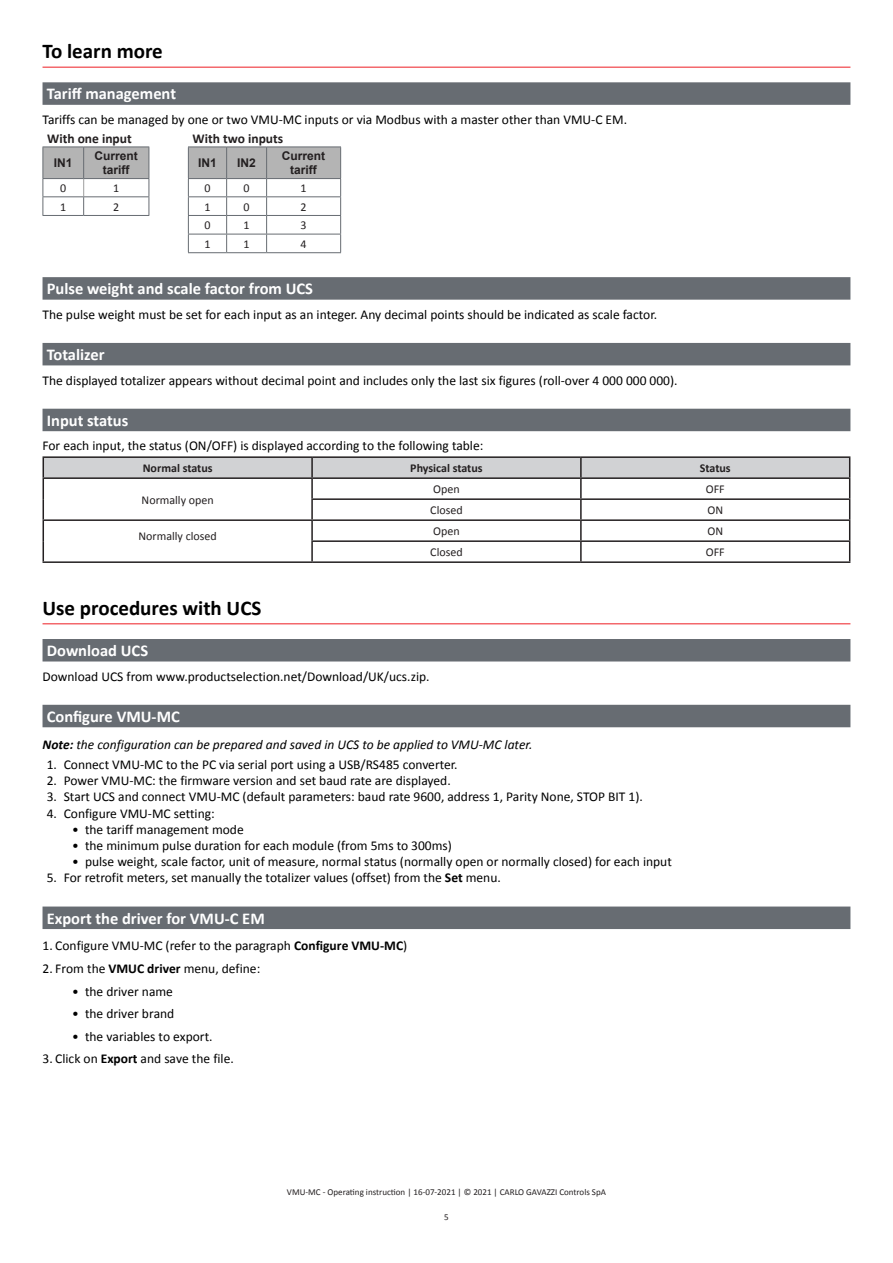
<style>
.page{position:relative;width:893px;height:1263px;background:#fff}
.page>*{position:absolute;margin:0;border:0;box-sizing:border-box;transform-origin:0 0}
.t1{font:700 21px "Calibri";color:#000}
.t2{font:700 16.5px "Calibri";color:#fff}
.t3{font:13.5px "Calibri";color:#000}
.p_Note{font:italic 13.5px "Calibri";color:#000}
.t4{font:700 13.5px "Calibri";color:#231f20}
.td_centerDati{font:12px "Calibri";color:#231f20}
.td_centratobold{font:700 12px/14.4px "Arial";color:#231f20;text-align:center}
.td_centerDati-2{font:700 12px "Calibri";color:#231f20}
.t5{font:9px "Calibri";color:#231f20}
.s1{font-weight:700}
</style>
<div class="page">
<hr style="left:43px;top:67px;width:807px;height:1px;background:#ee1d23">
<div style="left:43px;top:82px;width:807px;height:23px;background:#676c72"></div>
<div style="left:43px;top:277px;width:807px;height:23px;background:#676c72"></div>
<div style="left:43px;top:343px;width:807px;height:22px;background:#676c72"></div>
<div style="left:43px;top:409px;width:807px;height:22px;background:#676c72"></div>
<hr style="left:43px;top:623px;width:807px;height:1px;background:#ee1d23">
<div style="left:43px;top:639px;width:807px;height:22px;background:#676c72"></div>
<div style="left:43px;top:705px;width:807px;height:22px;background:#676c72"></div>
<div style="left:43px;top:906px;width:807px;height:23px;background:#676c72"></div>
<hr style="left:188px;top:252px;width:39px;height:1px;background:#676c72">
<hr style="left:227px;top:252px;width:40px;height:1px;background:#676c72">
<hr style="left:267px;top:252px;width:74px;height:1px;background:#676c72">
<svg style="left:43px;top:147px;width:298px;height:105px"></svg>
<hr style="left:43px;top:456px;width:269px;height:2px;background:#231f20">
<hr style="left:312px;top:456px;width:269px;height:2px;background:#231f20">
<hr style="left:581px;top:456px;width:269px;height:2px;background:#231f20">
<svg style="left:43px;top:457px;width:807px;height:104px"></svg>
<hr style="left:43px;top:561px;width:269px;height:2px;background:#231f20">
<hr style="left:312px;top:561px;width:269px;height:2px;background:#231f20">
<hr style="left:581px;top:561px;width:269px;height:2px;background:#231f20">
<p class="t1" style="left:43px;top:38px;width:122px">To learn more</p>
<p class="t2" style="left:47px;top:83px;width:131px">Tariff management</p>
<p class="t3" style="left:43px;top:111px;width:586px">Tariffs can be managed by one or two VMU-MC inputs or via Modbus with a master other than VMU-C EM.</p>
<p class="t4" style="left:47px;top:130px;width:86px">With one input</p>
<p class="t4" style="left:193px;top:130px;width:92px">With two inputs</p>
<p class="td_centratobold" style="left:54px;top:156px;width:20px">IN1</p>
<p class="td_centratobold" style="left:95px;top:149px;width:45px">Current tariff</p>
<p class="td_centratobold" style="left:198px;top:156px;width:20px">IN1</p>
<p class="td_centratobold" style="left:237px;top:156px;width:20px">IN2</p>
<p class="td_centratobold" style="left:282px;top:149px;width:45px">Current tariff</p>
<p class="td_centerDati" style="left:60px;top:180px;width:8px">0</p>
<p class="td_centerDati" style="left:113px;top:180px;width:8px">1</p>
<p class="td_centerDati" style="left:204px;top:180px;width:8px">0</p>
<p class="td_centerDati" style="left:244px;top:180px;width:8px">0</p>
<p class="td_centerDati" style="left:301px;top:180px;width:8px">1</p>
<p class="td_centerDati" style="left:60px;top:199px;width:8px">1</p>
<p class="td_centerDati" style="left:113px;top:199px;width:8px">2</p>
<p class="td_centerDati" style="left:204px;top:199px;width:8px">1</p>
<p class="td_centerDati" style="left:244px;top:199px;width:8px">0</p>
<p class="td_centerDati" style="left:301px;top:199px;width:8px">2</p>
<p class="td_centerDati" style="left:204px;top:218px;width:8px">0</p>
<p class="td_centerDati" style="left:244px;top:218px;width:8px">1</p>
<p class="td_centerDati" style="left:301px;top:218px;width:8px">3</p>
<p class="td_centerDati" style="left:204px;top:236px;width:8px">1</p>
<p class="td_centerDati" style="left:244px;top:236px;width:8px">1</p>
<p class="td_centerDati" style="left:301px;top:236px;width:8px">4</p>
<p class="t2" style="left:47px;top:278px;width:268px">Pulse weight and scale factor from UCS</p>
<p class="t3" style="left:43px;top:306px;width:616px">The pulse weight must be set for each input as an integer. Any decimal points should be indicated as scale factor.</p>
<p class="t2" style="left:47px;top:344px;width:59px">Totalizer</p>
<p class="t3" style="left:43px;top:372px;width:637px">The displayed totalizer appears without decimal point and includes only the last six figures (roll-over 4 000 000 000).</p>
<p class="t2" style="left:47px;top:410px;width:83px">Input status</p>
<p class="t3" style="left:43px;top:437px;width:442px">For each input, the status (ON/OFF) is displayed according to the following table:</p>
<p class="td_centerDati-2" style="left:143px;top:460px;width:71px">Normal status</p>
<p class="td_centerDati-2" style="left:410px;top:460px;width:74px">Physical status</p>
<p class="td_centerDati-2" style="left:700px;top:460px;width:32px">Status</p>
<p class="td_centerDati" style="left:142px;top:492px;width:74px">Normally open</p>
<p class="td_centerDati" style="left:433px;top:482px;width:28px">Open</p>
<p class="td_centerDati" style="left:706px;top:482px;width:20px">OFF</p>
<p class="td_centerDati" style="left:430px;top:503px;width:34px">Closed</p>
<p class="td_centerDati" style="left:707px;top:503px;width:17px">ON</p>
<p class="td_centerDati" style="left:138px;top:528px;width:80px">Normally closed</p>
<p class="td_centerDati" style="left:433px;top:524px;width:28px">Open</p>
<p class="td_centerDati" style="left:707px;top:524px;width:17px">ON</p>
<p class="td_centerDati" style="left:430px;top:545px;width:34px">Closed</p>
<p class="td_centerDati" style="left:706px;top:545px;width:20px">OFF</p>
<p class="t1" style="left:43px;top:594px;width:220px">Use procedures with UCS</p>
<p class="t2" style="left:47px;top:640px;width:103px">Download UCS</p>
<p class="t3" style="left:43px;top:668px;width:389px">Download UCS from www.productselection.net/Download/UK/ucs.zip.</p>
<p class="t2" style="left:47px;top:706px;width:135px">Configure VMU-MC</p>
<p class="p_Note" style="left:43px;top:735px;width:491px"><span class="s1">Note:</span> the configuration can be prepared and saved in UCS to be applied to VMU-MC later.</p>
<p class="t3" style="left:47px;top:756px;width:412px">1. Connect VMU-MC to the PC via serial port using a USB/RS485 converter.</p>
<p class="t3" style="left:47px;top:772px;width:405px">2. Power VMU-MC: the firmware version and set baud rate are displayed.</p>
<p class="t3" style="left:47px;top:788px;width:598px">3. Start UCS and connect VMU-MC (default parameters: baud rate 9600, address 1, Parity None, STOP BIT 1).</p>
<p class="t3" style="left:47px;top:805px;width:170px">4. Configure VMU-MC setting:</p>
<p class="t3" style="left:72px;top:821px;width:173px">• the tariff management mode</p>
<p class="t3" style="left:72px;top:837px;width:381px">• the minimum pulse duration for each module (from 5ms to 300ms)</p>
<p class="t3" style="left:72px;top:853px;width:601px">• pulse weight, scale factor, unit of measure, normal status (normally open or normally closed) for each input</p>
<p class="t3" style="left:47px;top:869px;width:456px">5. For retrofit meters, set manually the totalizer values (offset) from the <span class="s1">Set</span> menu.</p>
<p class="t2" style="left:47px;top:907px;width:219px">Export the driver for VMU-C EM</p>
<p class="t3" style="left:43px;top:937px;width:366px">1. Configure VMU-MC (refer to the paragraph <span class="s1">Configure VMU-MC</span>)</p>
<p class="t3" style="left:43px;top:960px;width:219px">2. From the <span class="s1">VMUC driver</span> menu, define:</p>
<p class="t3" style="left:72px;top:982px;width:102px">• the driver name</p>
<p class="t3" style="left:72px;top:1005px;width:104px">• the driver brand</p>
<p class="t3" style="left:72px;top:1028px;width:142px">• the variables to export.</p>
<p class="t3" style="left:43px;top:1050px;width:193px">3. Click on <span class="s1">Export</span> and save the file.</p>
<p class="t5" style="left:287px;top:1186px;width:321px">VMU-MC - Operating instruction | 16-07-2021 | © 2021 | CARLO GAVAZZI Controls SpA</p>
<p class="t5" style="left:444px;top:1212px;width:6px">5</p>
</div>
